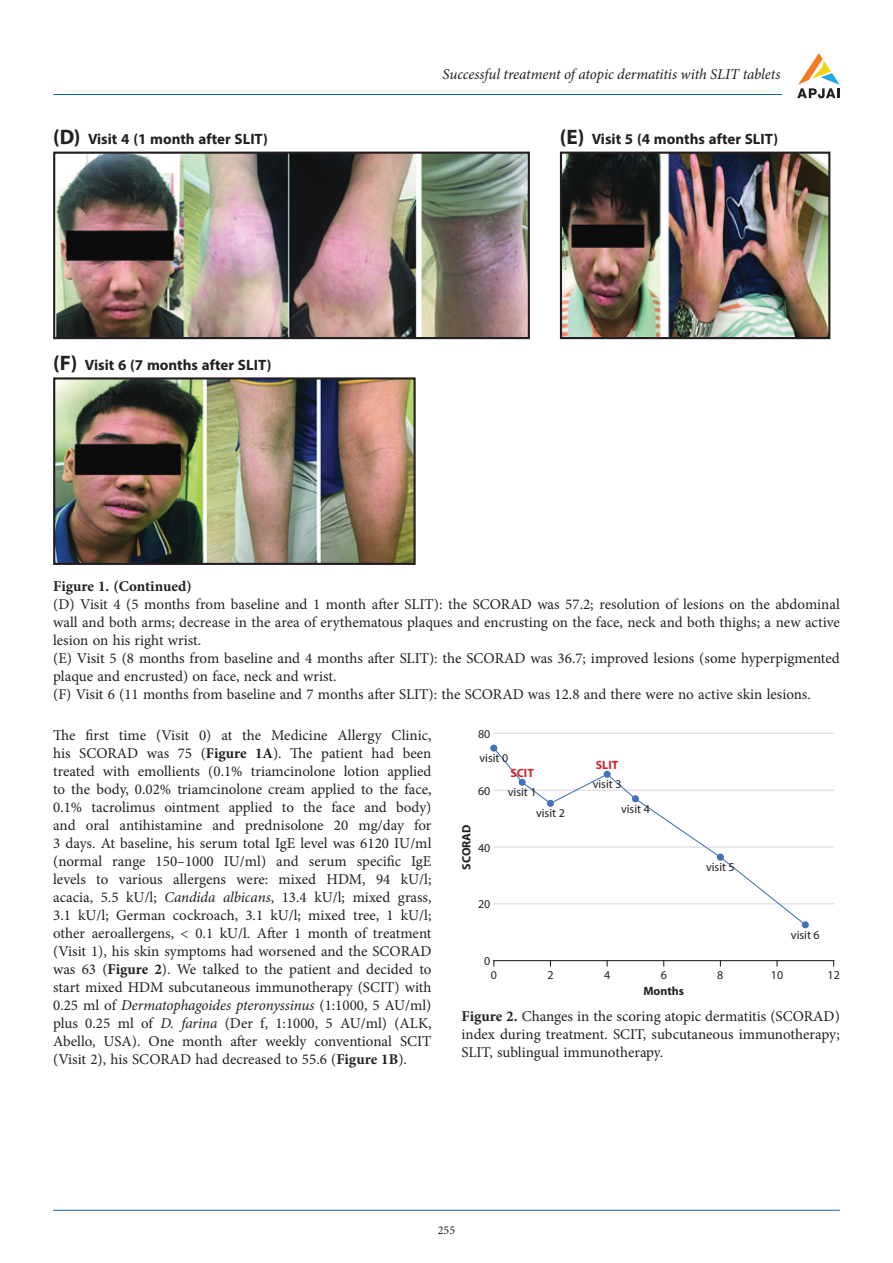
<style>
.page{position:relative;width:893px;height:1263px;background:#fff}
.page>*{position:absolute;margin:0;border:0;box-sizing:border-box;transform-origin:0 0}
.t1{font:700 21px "Myriad Pro";color:#231f20}
.t2{font:15px/18px "Minion Pro";color:#231f20;text-align:justify}
.t3{font:700 15px "Myriad Pro";color:#231f20}
.t4{font:italic 15px "Minion Pro";letter-spacing:-.01em;color:#231f20}
.t5{font:700 15px "Minion Pro";color:#231f20}
.t6{font:12px "Myriad Pro";color:#231f20}
.t7{font:700 12px "Myriad Pro";color:#231f20}
.t8{font:700 12px "Myriad Pro";color:#d1232a}
.t9{font:12px "Minion Pro";color:#231f20}
.s1{font-weight:700}
.s2{font-style:italic}
</style>
<div class="page">
<svg style="left:797px;top:53px;width:43px;height:45px"></svg>
<hr style="left:53px;top:94px;width:729px;height:1px;background:#1868a4">
<hr style="left:53px;top:1210px;width:787px;height:1px;background:#1868a4">
<img style="left:56px;top:155px;width:471px;height:181px">
<div style="left:53px;top:152px;width:477px;height:187px;border:2px solid #231f20"></div>
<img style="left:563px;top:155px;width:264px;height:181px">
<div style="left:560px;top:152px;width:270px;height:187px;border:2px solid #231f20"></div>
<img style="left:56px;top:380px;width:357px;height:182px">
<div style="left:53px;top:377px;width:363px;height:188px;border:2px solid #231f20"></div>
<hr style="left:493px;top:903px;width:341px;height:1px;background:#d8d9d8">
<hr style="left:493px;top:846px;width:341px;height:1px;background:#d8d9d8">
<hr style="left:493px;top:790px;width:341px;height:1px;background:#d8d9d8">
<hr style="left:493px;top:733px;width:341px;height:1px;background:#d8d9d8">
<hr style="left:493px;top:960px;width:341px;height:1px;background:#231f20">
<svg style="left:776px;top:960px;width:2px;height:6px"></svg>
<div style="left:802px;top:921px;width:7px;height:7px;background:#4371b8;border-radius:50%"></div>
<div style="left:490px;top:745px;width:7px;height:7px;background:#4371b8;border-radius:50%"></div>
<svg style="left:492px;top:747px;width:315px;height:179px"></svg>
<p class="t4" style="left:443px;top:64px;width:339px">Successful treatment of atopic dermatitis with SLIT tablets</p>
<p class="t1" style="left:53px;top:123px;width:29px">(D)</p>
<p class="t3" style="left:88px;top:129px;width:181px">Visit 4 (1 month after SLIT)</p>
<p class="t1" style="left:560px;top:123px;width:26px">(E)</p>
<p class="t3" style="left:592px;top:129px;width:188px">Visit 5 (4 months after SLIT)</p>
<p class="t1" style="left:53px;top:349px;width:26px">(F)</p>
<p class="t3" style="left:85px;top:355px;width:188px">Visit 6 (7 months after SLIT)</p>
<p class="t5" style="left:53px;top:575px;width:140px">Figure 1. (Continued)</p>
<p class="t2" style="left:53px;top:595px;width:788px">(D) Visit 4 (5 months from baseline and 1 month after SLIT): the SCORAD was 57.2; resolution of lesions on the abdominal wall and both arms; decrease in the area of erythematous plaques and encrusting on the face, neck and both thighs; a new active lesion on his right wrist.</p>
<p class="t2" style="left:53px;top:649px;width:788px">(E) Visit 5 (8 months from baseline and 4 months after SLIT): the SCORAD was 36.7; improved lesions (some hyperpigmented plaque and encrusted) on face, neck and wrist.</p>
<p class="t2" style="left:53px;top:685px;width:759px">(F) Visit 6 (11 months from baseline and 7 months after SLIT): the SCORAD was 12.8 and there were no active skin lesions.</p>
<p class="t2" style="left:53px;top:726px;width:380px">The first time (Visit 0) at the Medicine Allergy Clinic, his SCORAD was 75 (<span class="s1">Figure 1A</span>). The patient had been treated with emollients (0.1% triamcinolone lotion applied to the body, 0.02% triamcinolone cream applied to the face, 0.1% tacrolimus ointment applied to the face and body) and oral antihistamine and prednisolone 20 mg/day for 3 days. At baseline, his serum total IgE level was 6120 IU/ml (normal range 150–1000 IU/ml) and serum specific IgE levels to various allergens were: mixed HDM, 94 kU/l; acacia, 5.5 kU/l; <span class="s2">Candida albicans</span>, 13.4 kU/l; mixed grass, 3.1 kU/l; German cockroach, 3.1 kU/l; mixed tree, 1 kU/l; other aeroallergens, &lt; 0.1 kU/l. After 1 month of treatment (Visit 1), his skin symptoms had worsened and the SCORAD was 63 (<span class="s1">Figure 2</span>). We talked to the patient and decided to start mixed HDM subcutaneous immunotherapy (SCIT) with 0.25 ml of <span class="s2">Dermatophagoides pteronyssinus</span> (1:1000, 5 AU/ml) plus 0.25 ml of <span class="s2">D. farina</span> (Der f, 1:1000, 5 AU/ml) (ALK, Abello, USA). One month after weekly conventional SCIT (Visit 2), his SCORAD had decreased to 55.6 (<span class="s1">Figure 1B</span>).</p>
<p class="t6" style="left:478px;top:726px;width:14px">80</p>
<p class="t6" style="left:479px;top:751px;width:30px">visit 0</p>
<p class="t6" style="left:478px;top:783px;width:14px">60</p>
<p class="t7" style="left:459px;top:870px;width:47px;rotate:-90deg">SCORAD</p>
<p class="t6" style="left:478px;top:840px;width:14px">40</p>
<p class="t6" style="left:478px;top:897px;width:14px">20</p>
<p class="t8" style="left:510px;top:765px;width:25px">SCIT</p>
<p class="t6" style="left:508px;top:785px;width:30px">visit 1</p>
<p class="t6" style="left:536px;top:806px;width:30px">visit 2</p>
<p class="t6" style="left:484px;top:954px;width:8px">0</p>
<p class="t8" style="left:596px;top:757px;width:24px">SLIT</p>
<p class="t6" style="left:593px;top:777px;width:30px">visit 3</p>
<p class="t6" style="left:621px;top:801px;width:30px">visit 4</p>
<p class="t6" style="left:706px;top:860px;width:30px">visit 5</p>
<p class="t6" style="left:791px;top:927px;width:30px">visit 6</p>
<p class="t6" style="left:491px;top:967px;width:8px">0</p>
<p class="t6" style="left:547px;top:967px;width:8px">2</p>
<p class="t6" style="left:604px;top:967px;width:8px">4</p>
<p class="t6" style="left:661px;top:967px;width:8px">6</p>
<p class="t6" style="left:717px;top:967px;width:8px">8</p>
<p class="t6" style="left:771px;top:967px;width:14px">10</p>
<p class="t6" style="left:827px;top:967px;width:14px">12</p>
<p class="t7" style="left:643px;top:983px;width:42px">Months</p>
<p class="t2" style="left:461px;top:1007px;width:380px"><span class="s1">Figure 2.</span> Changes in the scoring atopic dermatitis (SCORAD) index during treatment. SCIT, subcutaneous immunotherapy; SLIT, sublingual immunotherapy.</p>
<p class="t9" style="left:438px;top:1222px;width:19px">255</p>
</div>
